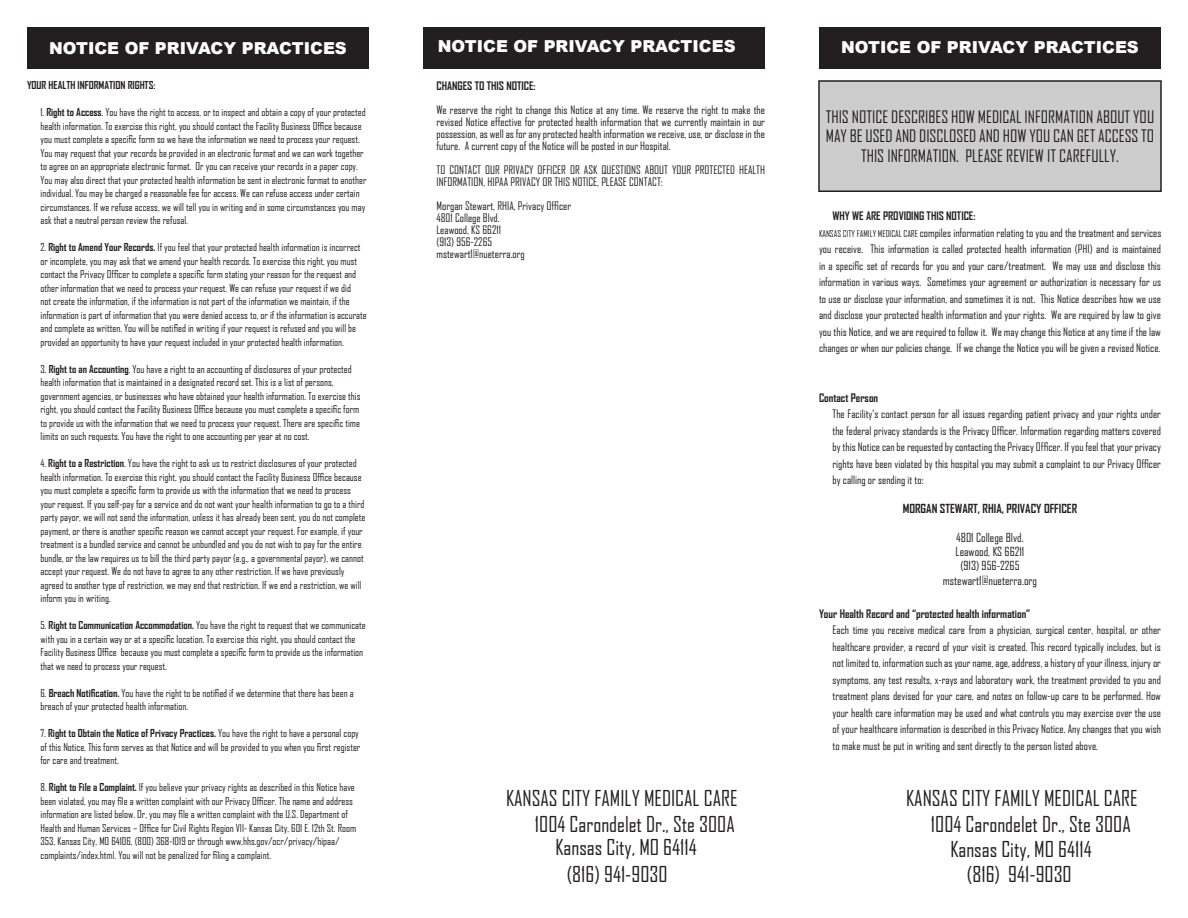
<style>
.page{position:relative;width:1188px;height:918px;background:#fff}
.page>*{position:absolute;margin:0;border:0;box-sizing:border-box;transform-origin:0 0}
.t1{font:21px "Agency FB";color:#231f20}
.t2{font:16.5px/19.8px "Agency FB";color:#231f20;text-align:center}
.t3{font:900 16.5px "Arial";color:#fff}
.t4{font:12px/14.4px "Agency FB";color:#231f20;text-align:center}
.t5{font:700 12px "Agency FB";color:#231f20}
.t6{font:11.25px/16.5px "Agency FB";color:#231f20}
.t7{font:700 11.25px "Agency FB";color:#231f20}
.t8{font:10.5px/13.5px "Agency FB";color:#231f20}
.t9{font:700 10.5px "Agency FB";color:#231f20}
.s1{font-weight:700}
.s2{font-size:9px}
</style>
<div class="page">
<div style="left:819px;top:81px;width:342px;height:110px;background:#cecdcd"></div>
<div style="left:818px;top:80px;width:344px;height:112px;border:2px solid #231f20"></div>
<div style="left:27px;top:27px;width:342px;height:42px;background:#231f20"></div>
<div style="left:423px;top:27px;width:342px;height:42px;background:#231f20"></div>
<div style="left:819px;top:27px;width:342px;height:42px;background:#231f20"></div>
<h2 class="t3" style="left:49px;top:36px;width:299px">NOTICE OF PRIVACY PRACTICES</h2>
<p class="t9" style="left:27px;top:79px;width:130px">YOUR HEALTH INFORMATION RIGHTS:</p>
<p class="t8" style="left:40px;top:105px;width:328px">1. <span class="s1">Right to Access</span>. You have the right to access, or to inspect and obtain a copy of your protected health information. To exercise this right, you should contact the Facility Business Office because you must complete a specific form so we have the information we need to process your request.<br>You may request that your records be provided in an electronic format and we can work together to agree on an appropriate electronic format. Or you can receive your records in a paper copy.<br>You may also direct that your protected health information be sent in electronic format to another individual. You may be charged a reasonable fee for access. We can refuse access under certain circumstances. If we refuse access, we will tell you in writing and in some circumstances you may ask that a neutral person review the refusal.</p>
<p class="t8" style="left:40px;top:240px;width:328px">2. <span class="s1">Right to Amend Your Records.</span> If you feel that your protected health information is incorrect or incomplete, you may ask that we amend your health records. To exercise this right, you must contact the Privacy Officer to complete a specific form stating your reason for the request and other information that we need to process your request. We can refuse your request if we did<br>not create the information, if the information is not part of the information we maintain, if the information is part of information that you were denied access to, or if the information is accurate and complete as written. You will be notified in writing if your request is refused and you will be provided an opportunity to have your request included in your protected health information.</p>
<p class="t8" style="left:40px;top:362px;width:321px">3. <span class="s1">Right to an Accounting</span>. You have a right to an accounting of disclosures of your protected health information that is maintained in a designated record set. This is a list of persons, government agencies, or businesses who have obtained your health information. To exercise this right, you should contact the Facility Business Office because you must complete a specific form to provide us with the information that we need to process your request. There are specific time limits on such requests. You have the right to one accounting per year at no cost.</p>
<p class="t8" style="left:40px;top:456px;width:326px">4. <span class="s1">Right to a Restriction</span>. You have the right to ask us to restrict disclosures of your protected health information. To exercise this right, you should contact the Facility Business Office because you must complete a specific form to provide us with the information that we need to process your request. If you self-pay for a service and do not want your health information to go to a third party payor, we will not send the information, unless it has already been sent, you do not complete payment, or there is another specific reason we cannot accept your request. For example, if your treatment is a bundled service and cannot be unbundled and you do not wish to pay for the entire bundle, or the law requires us to bill the third party payor (e.g., a governmental payor), we cannot accept your request. We do not have to agree to any other restriction. If we have previously agreed to another type of restriction, we may end that restriction. If we end a restriction, we will inform you in writing.</p>
<p class="t8" style="left:40px;top:618px;width:327px">5. <span class="s1">Right to Communication Accommodation.</span> You have the right to request that we communicate with you in a certain way or at a specific location. To exercise this right, you should contact the Facility Business Office because you must complete a specific form to provide us the information that we need to process your request.</p>
<p class="t8" style="left:40px;top:686px;width:315px">6. <span class="s1">Breach Notification.</span> You have the right to be notified if we determine that there has been a breach of your protected health information.</p>
<p class="t8" style="left:40px;top:726px;width:321px">7. <span class="s1">Right to Obtain the Notice of Privacy Practices.</span> You have the right to have a personal copy of this Notice. This form serves as that Notice and will be provided to you when you first register for care and treatment.</p>
<p class="t8" style="left:40px;top:780px;width:317px">8. <span class="s1">Right to File a Complaint.</span> If you believe your privacy rights as described in this Notice have been violated, you may file a written complaint with our Privacy Officer. The name and address information are listed below. Or, you may file a written complaint with the U.S. Department of Health and Human Services – Office for Civil Rights Region VII- Kansas City, 601 E. 12th St. Room 353, Kansas City, MO 64106, (800) 368-1019 or through www.hhs.gov/ocr/privacy/hipaa/ complaints/index.html. You will not be penalized for filing a complaint.</p>
<h2 class="t3" style="left:438px;top:34px;width:299px">NOTICE OF PRIVACY PRACTICES</h2>
<h2 class="t3" style="left:841px;top:35px;width:299px">NOTICE OF PRIVACY PRACTICES</h2>
<p class="t7" style="left:436px;top:78px;width:101px">CHANGES TO THIS NOTICE:</p>
<p class="t6" style="left:436px;top:103px;width:330px;line-height:12px;text-align:justify">We reserve the right to change this Notice at any time. We reserve the right to make the revised Notice effective for protected health information that we currently maintain in our possession, as well as for any protected health information we receive, use, or disclose in the future. A current copy of the Notice will be posted in our Hospital.</p>
<p class="t6" style="left:436px;top:163px;width:330px;line-height:12px">TO CONTACT OUR PRIVACY OFFICER OR ASK QUESTIONS ABOUT YOUR PROTECTED HEALTH<br>INFORMATION, HIPAA PRIVACY OR THIS NOTICE, PLEASE CONTACT:</p>
<p class="t6" style="left:436px;top:199px;width:136px;line-height:12px">Morgan Stewart, RHIA, Privacy Officer<br>4801 College Blvd.<br>Leawood, KS 66211<br>(913) 956-2265 mstewart1@nueterra.org</p>
<h1 class="t1" style="left:506px;top:790px;width:233px">KANSAS CITY FAMILY MEDICAL CARE</h1>
<h1 class="t1" style="left:535px;top:811px;width:201px">1004 Carondelet Dr., Ste 300A</h1>
<h1 class="t1" style="left:555px;top:835px;width:143px">Kansas City, MO 64114</h1>
<h1 class="t1" style="left:567px;top:861px;width:102px">(816) 941-9030</h1>
<h2 class="t2" style="left:826px;top:106px;width:330px">THIS NOTICE DESCRIBES HOW MEDICAL INFORMATION ABOUT YOU<br>MAY BE USED AND DISCLOSED AND HOW YOU CAN GET ACCESS TO<br>THIS INFORMATION. PLEASE REVIEW IT CAREFULLY.</h2>
<p class="t6" style="left:819px;top:207px;width:344px;text-indent:14px"><span class="s1">WHY WE ARE PROVIDING THIS NOTICE:<br></span><span class="s2">KANSAS CITY FAMILY MEDICAL CARE</span> compiles information relating to you and the treatment and services you receive. This information is called protected health information (PHI) and is maintained in a specific set of records for you and your care/treatment. We may use and disclose this information in various ways. Sometimes your agreement or authorization is necessary for us to use or disclose your information, and sometimes it is not. This Notice describes how we use and disclose your protected health information and your rights. We are required by law to give you this Notice, and we are required to follow it. We may change this Notice at any time if the law changes or when our policies change. If we change the Notice you will be given a revised Notice.</p>
<p class="t7" style="left:819px;top:390px;width:61px">Contact Person</p>
<p class="t6" style="left:832px;top:405px;width:330px;text-align:justify">The Facility’s contact person for all issues regarding patient privacy and your rights under the federal privacy standards is the Privacy Officer. Information regarding matters covered by this Notice can be requested by contacting the Privacy Officer. If you feel that your privacy rights have been violated by this hospital you may submit a complaint to our Privacy Officer by calling or sending it to:</p>
<p class="t5" style="left:903px;top:501px;width:176px">MORGAN STEWART, RHIA, PRIVACY OFFICER</p>
<p class="t4" style="left:943px;top:530px;width:96px">4801 College Blvd.<br>Leawood, KS 66211<br>(913) 956-2265 mstewart1@nueterra.org</p>
<p class="t7" style="left:819px;top:607px;width:213px">Your Health Record and “protected health information”</p>
<p class="t6" style="left:832px;top:622px;width:330px;text-align:justify">Each time you receive medical care from a physician, surgical center, hospital, or other healthcare provider, a record of your visit is created. This record typically includes, but is not limited to, information such as your name, age, address, a history of your illness, injury or symptoms, any test results, x-rays and laboratory work, the treatment provided to you and treatment plans devised for your care, and notes on follow-up care to be performed. How your health care information may be used and what controls you may exercise over the use of your healthcare information is described in this Privacy Notice. Any changes that you wish to make must be put in writing and sent directly to the person listed above.</p>
<h1 class="t1" style="left:906px;top:790px;width:233px">KANSAS CITY FAMILY MEDICAL CARE</h1>
<h1 class="t1" style="left:931px;top:811px;width:201px">1004 Carondelet Dr., Ste 300A</h1>
<h1 class="t1" style="left:950px;top:836px;width:143px">Kansas City, MO 64114</h1>
<h1 class="t1" style="left:967px;top:861px;width:106px">(816) 941-9030</h1>
</div>
